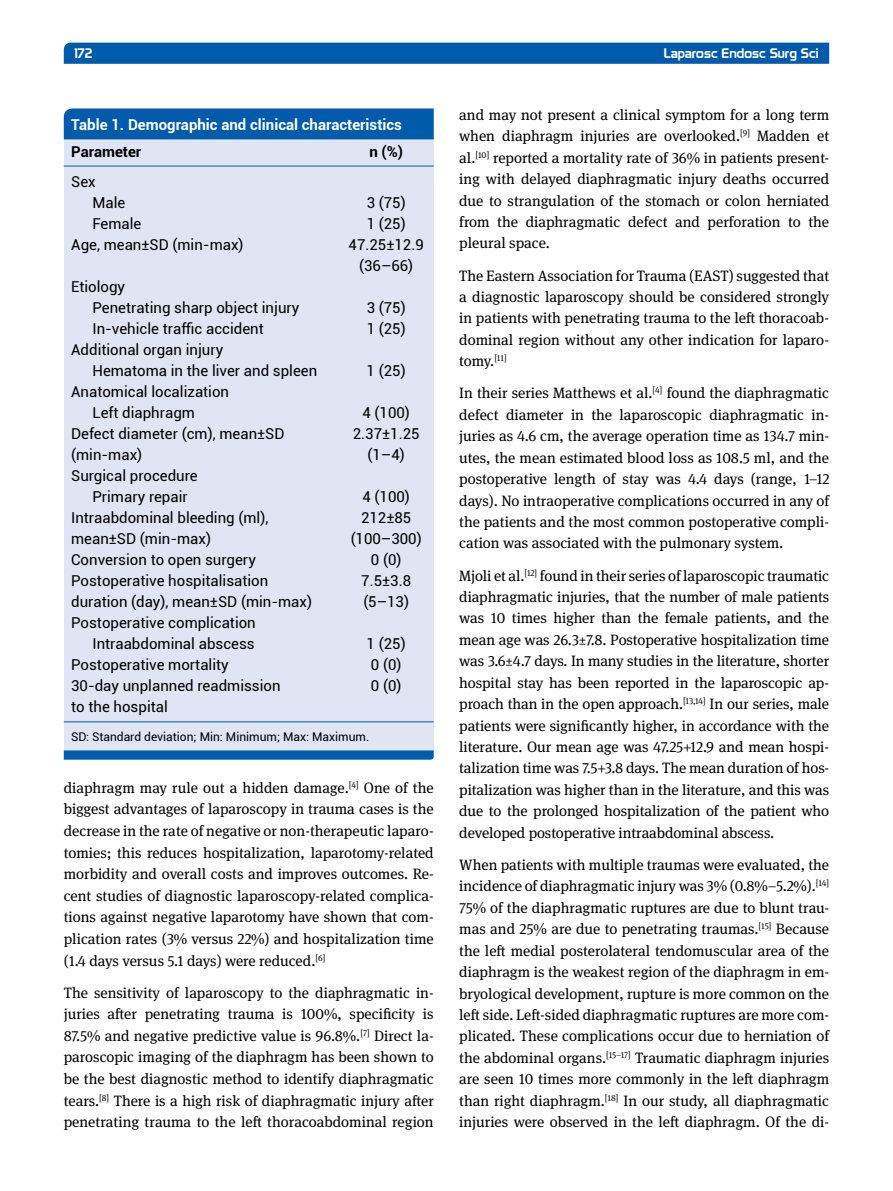
<style>
.page{position:relative;width:893px;height:1191px;background:#fff}
.page>*{position:absolute;margin:0;border:0;box-sizing:border-box;transform-origin:0 0}
.t1{font:15px/21.5px "DG Meta Serif Science";color:#000;text-align:justify}
.t2{font:15px/21px "Roboto";color:#000}
.t3{font:700 15px "Roboto";color:#fff}
.t4{font:700 15px "Roboto";color:#000}
.t5{font:13.5px "Prototype";color:#fff}
.t6{font:12px "Roboto";color:#000}
</style>
<div class="page">
<div style="left:64px;top:139px;width:370px;height:611px;background:#e1e4f3"></div>
<div style="left:64px;top:108px;width:370px;height:31px;background:#005baa"></div>
<svg style="left:64px;top:750px;width:370px;height:9px;background:#0b61ad"></svg>
<hr style="left:64px;top:166px;width:370px;height:1px;background:#005baa">
<hr style="left:64px;top:721px;width:370px;height:1px;background:#005baa">
<div style="left:64px;top:43px;width:765px;height:21px;background:#005baa"></div>
<p class="t5" style="left:74px;top:45px;width:20px">172</p>
<p class="t5" style="left:664px;top:45px;width:156px">Laparosc Endosc Surg Sci</p>
<p class="t3" style="left:71px;top:114px;width:332px">Table 1. Demographic and clinical characteristics</p>
<p class="t4" style="left:71px;top:141px;width:72px">Parameter</p>
<p class="t4" style="left:369px;top:141px;width:35px">n (%)</p>
<p class="t2" style="left:92px;top:170px;width:34px;text-indent:-21px">Sex<br>Male</p>
<p class="t2" style="left:367px;top:191px;width:41px">3 (75)</p>
<p class="t2" style="left:92px;top:212px;width:50px">Female</p>
<p class="t2" style="left:367px;top:212px;width:41px">1 (25)</p>
<p class="t2" style="left:71px;top:233px;width:174px">Age, mean±SD (min-max)</p>
<p class="t2" style="left:349px;top:233px;width:77px;text-align:center">47.25±12.9 (36–66)</p>
<p class="t2" style="left:92px;top:275px;width:209px;text-indent:-21px">Etiology<br>Penetrating sharp object injury</p>
<p class="t2" style="left:367px;top:296px;width:41px">3 (75)</p>
<p class="t2" style="left:92px;top:317px;width:173px">In-vehicle traffic accident</p>
<p class="t2" style="left:367px;top:317px;width:41px">1 (25)</p>
<p class="t2" style="left:92px;top:338px;width:226px;text-indent:-21px">Additional organ injury<br>Hematoma in the liver and spleen</p>
<p class="t2" style="left:367px;top:359px;width:41px">1 (25)</p>
<p class="t2" style="left:92px;top:380px;width:138px;text-indent:-21px">Anatomical localization<br>Left diaphragm</p>
<p class="t2" style="left:362px;top:401px;width:49px">4 (100)</p>
<p class="t2" style="left:71px;top:422px;width:215px">Defect diameter (cm), mean±SD</p>
<p class="t2" style="left:353px;top:422px;width:68px">2.37±1.25</p>
<p class="t2" style="left:71px;top:443px;width:73px">(min-max)</p>
<p class="t2" style="left:368px;top:443px;width:39px">(1–4)</p>
<p class="t2" style="left:92px;top:464px;width:107px;text-indent:-21px">Surgical procedure<br>Primary repair</p>
<p class="t2" style="left:362px;top:485px;width:49px">4 (100)</p>
<p class="t2" style="left:71px;top:506px;width:199px">Intraabdominal bleeding (ml),</p>
<p class="t2" style="left:361px;top:506px;width:52px">212±85</p>
<p class="t2" style="left:71px;top:527px;width:141px">mean±SD (min-max)</p>
<p class="t2" style="left:351px;top:527px;width:73px">(100–300)</p>
<p class="t2" style="left:71px;top:548px;width:186px">Conversion to open surgery</p>
<p class="t2" style="left:371px;top:548px;width:32px">0 (0)</p>
<p class="t2" style="left:71px;top:569px;width:199px">Postoperative hospitalisation</p>
<p class="t2" style="left:361px;top:569px;width:51px">7.5±3.8</p>
<p class="t2" style="left:71px;top:590px;width:242px">duration (day), mean±SD (min-max)</p>
<p class="t2" style="left:363px;top:590px;width:47px">(5–13)</p>
<p class="t2" style="left:71px;top:611px;width:186px;text-align:right">Postoperative complication<br>Intraabdominal abscess</p>
<p class="t2" style="left:367px;top:632px;width:41px">1 (25)</p>
<p class="t2" style="left:71px;top:653px;width:159px">Postoperative mortality</p>
<p class="t2" style="left:371px;top:653px;width:32px">0 (0)</p>
<p class="t2" style="left:71px;top:674px;width:211px">30-day unplanned readmission</p>
<p class="t2" style="left:371px;top:674px;width:32px">0 (0)</p>
<p class="t2" style="left:71px;top:695px;width:98px">to the hospital</p>
<p class="t6" style="left:71px;top:728px;width:300px">SD: Standard deviation; Min: Minimum; Max: Maximum.</p>
<p class="t1" style="left:64px;top:776px;width:371px">diaphragm may rule out a hidden damage.<sup>[4]</sup> One of the biggest advantages of laparoscopy in trauma cases is the decrease in the rate of negative or non-therapeutic laparo&shy;tomies; this reduces hospitalization, laparotomy-related morbidity and overall costs and improves outcomes. Re&shy;cent studies of diagnostic laparoscopy-related complica&shy;tions against negative laparotomy have shown that com&shy;plication rates (3% versus 22%) and hospitalization time (1.4 days versus 5.1 days) were reduced.<sup>[6]</sup></p>
<p class="t1" style="left:64px;top:981px;width:371px">The sensitivity of laparoscopy to the diaphragmatic in&shy;juries after penetrating trauma is 100%, specificity is 87.5% and negative predictive value is 96.8%.<sup>[7]</sup> Direct la&shy;paroscopic imaging of the diaphragm has been shown to be the best diagnostic method to identify diaphragmatic tears.<sup>[8]</sup> There is a high risk of diaphragmatic injury after penetrating trauma to the left thoracoabdominal region</p>
<p class="t1" style="left:459px;top:104px;width:371px">and may not present a clinical symptom for a long term when diaphragm injuries are overlooked.<sup>[9]</sup> Madden et al.<sup>[10]</sup> reported a mortality rate of 36% in patients present&shy;ing with delayed diaphragmatic injury deaths occurred due to strangulation of the stomach or colon herniated from the diaphragmatic defect and perforation to the pleural space.</p>
<p class="t1" style="left:459px;top:264px;width:371px">The Eastern Association for Trauma (EAST) suggested that a diagnostic laparoscopy should be considered strongly in patients with penetrating trauma to the left thoracoab&shy;dominal region without any other indication for laparo&shy;tomy.<sup>[11]</sup></p>
<p class="t1" style="left:459px;top:382px;width:371px">In their series Matthews et al.<sup>[4]</sup> found the diaphragmatic defect diameter in the laparoscopic diaphragmatic in&shy;juries as 4.6 cm, the average operation time as 134.7 min&shy;utes, the mean estimated blood loss as 108.5 ml, and the postoperative length of stay was 4.4 days (range, 1–12 days). No intraoperative complications occurred in any of the patients and the most common postoperative compli&shy;cation was associated with the pulmonary system.</p>
<p class="t1" style="left:459px;top:564px;width:371px">Mjoli et al.<sup>[12]</sup> found in their series of laparoscopic traumatic diaphragmatic injuries, that the number of male patients was 10 times higher than the female patients, and the mean age was 26.3±7.8. Postoperative hospitalization time was 3.6±4.7 days. In many studies in the literature, shorter hospital stay has been reported in the laparoscopic ap&shy;proach than in the open approach.<sup>[13,14]</sup> In our series, male patients were significantly higher, in accordance with the literature. Our mean age was 47.25+12.9 and mean hospi&shy;talization time was 7.5+3.8 days. The mean duration of hos&shy;pitalization was higher than in the literature, and this was due to the prolonged hospitalization of the patient who developed postoperative intraabdominal abscess.</p>
<p class="t1" style="left:459px;top:853px;width:371px">When patients with multiple traumas were evaluated, the incidence of diaphragmatic injury was 3% (0.8%–5.2%).<sup>[14] </sup>75% of the diaphragmatic ruptures are due to blunt trau&shy;mas and 25% are due to penetrating traumas.<sup>[15]</sup> Because the left medial posterolateral tendomuscular area of the diaphragm is the weakest region of the diaphragm in em&shy;bryological development, rupture is more common on the left side. Left-sided diaphragmatic ruptures are more com&shy;plicated. These complications occur due to herniation of the abdominal organs.<sup>[15–17]</sup> Traumatic diaphragm injuries are seen 10 times more commonly in the left diaphragm than right diaphragm.<sup>[18]</sup> In our study, all diaphragmatic injuries were observed in the left diaphragm. Of the di-</p>
</div>
